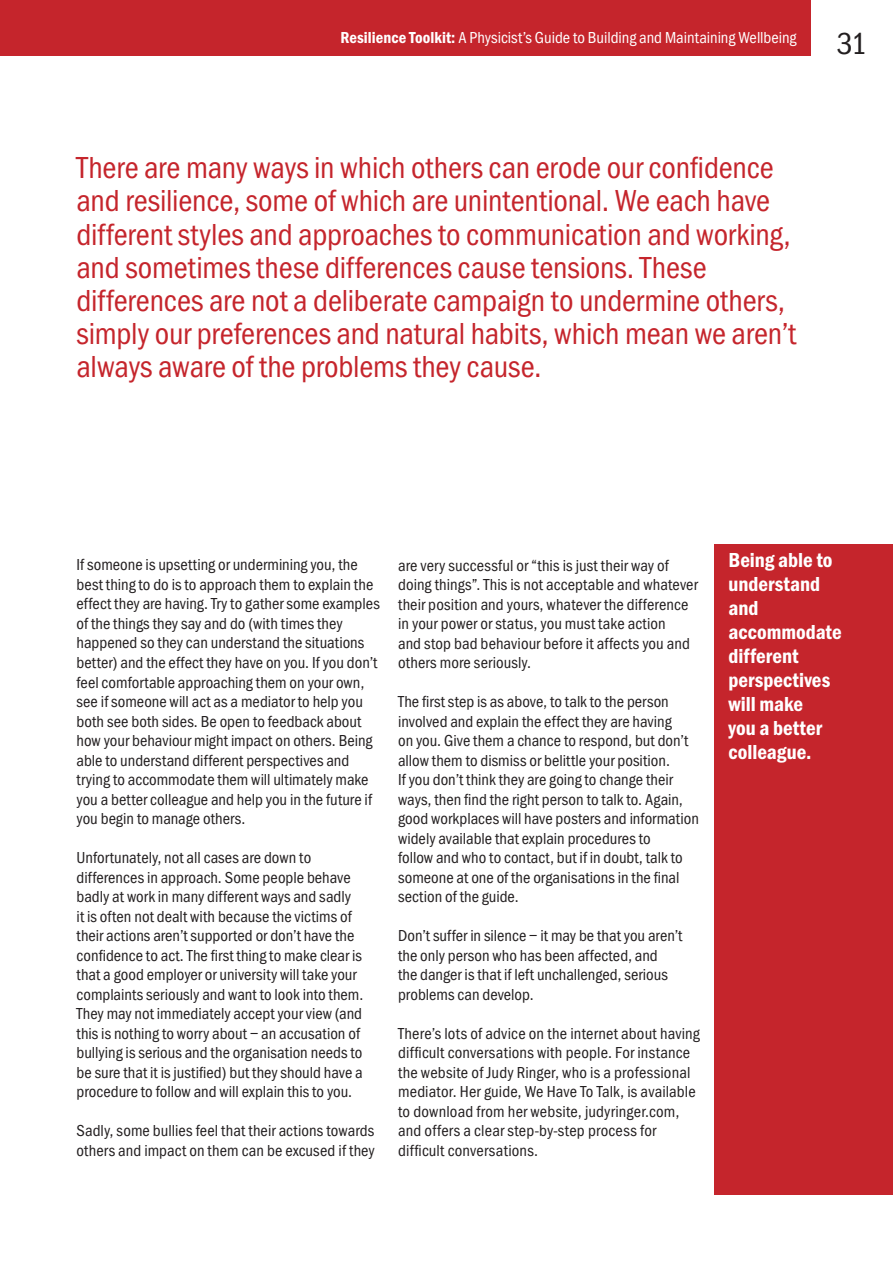
<style>
.page{position:relative;width:893px;height:1263px;background:#fff}
.page>*{position:absolute;margin:0;border:0;box-sizing:border-box;transform-origin:0 0}
.t1{font:31.5px/33px "Franklin Got Cd Io P";letter-spacing:-.005em;color:#c5252c}
.t2{font:31.5px "Franklin Got Cd Io P";color:#231f20}
.t3{font:600 21px/24px "Franklin Got Cd Io P";color:#fff}
.t4{font:16.5px/19.5px "Franklin Got Cd Io P";letter-spacing:.005em;color:#231f20}
.t5{font:16.5px "Franklin Got Cd Io P";letter-spacing:-.005em;color:#fff}
.t6{font:600 16.5px "Franklin Got Cd Io P";color:#fff}
.s1{font-weight:600}
.s2{font-weight:400}
</style>
<div class="page">
<div style="left:714px;top:544px;width:179px;height:650px;background:#c5252c"></div>
<div style="left:0;top:0;width:811px;height:55px;background:#c5252c"></div>
<p class="t5" style="left:340px;top:28px;width:458px"><span class="s1">Resilience Toolkit:</span> A Physicist’s Guide to Building and Maintaining Wellbeing</p>
<p class="t6" style="left:681px;top:28px;width:117px">Wellbeing: <span class="s2">A Gu de</span></p>
<h1 class="t2" style="left:837px;top:26px;width:32px">31</h1>
<p class="t1" style="left:77px;top:152px;width:721px">There are many ways in which others can erode our confidence and resilience, some of which are unintentional. We each have different styles and approaches to communication and working, and sometimes these differences cause tensions. These differences are not a deliberate campaign to undermine others, simply our preferences and natural habits, which mean we aren’t always aware of the problems they cause.</p>
<p class="t4" style="left:77px;top:555px;width:305px">If someone is upsetting or undermining you, the best thing to do is to approach them to explain the effect they are having. Try to gather some examples of the things they say and do (with times they happened so they can understand the situations better) and the effect they have on you. If you don’t feel comfortable approaching them on your own, see if someone will act as a mediator to help you both see both sides. Be open to feedback about how your behaviour might impact on others. Being able to understand different perspectives and trying to accommodate them will ultimately make you a better colleague and help you in the future if you begin to manage others.</p>
<p class="t4" style="left:77px;top:848px;width:288px">Unfortunately, not all cases are down to differences in approach. Some people behave badly at work in many different ways and sadly<br>it is often not dealt with because the victims of their actions aren’t supported or don’t have the confidence to act. The first thing to make clear is that a good employer or university will take your complaints seriously and want to look into them.<br>They may not immediately accept your view (and this is nothing to worry about – an accusation of bullying is serious and the organisation needs to be sure that it is justified) but they should have a procedure to follow and will explain this to you.</p>
<p class="t4" style="left:77px;top:1121px;width:300px">Sadly, some bullies feel that their actions towards others and impact on them can be excused if they</p>
<p class="t4" style="left:398px;top:555px;width:301px">are very successful or “this is just their way of doing things”. This is not acceptable and whatever their position and yours, whatever the difference in your power or status, you must take action<br>and stop bad behaviour before it affects you and others more seriously.</p>
<p class="t4" style="left:398px;top:692px;width:302px">The first step is as above, to talk to the person involved and explain the effect they are having<br>on you. Give them a chance to respond, but don’t allow them to dismiss or belittle your position.<br>If you don’t think they are going to change their ways, then find the right person to talk to. Again, good workplaces will have posters and information widely available that explain procedures to<br>follow and who to contact, but if in doubt, talk to someone at one of the organisations in the final section of the guide.</p>
<p class="t4" style="left:398px;top:926px;width:286px">Don’t suffer in silence – it may be that you aren’t the only person who has been affected, and<br>the danger is that if left unchallenged, serious problems can develop.</p>
<p class="t4" style="left:398px;top:1024px;width:303px">There’s lots of advice on the internet about having difficult conversations with people. For instance the website of Judy Ringer, who is a professional mediator. Her guide, We Have To Talk, is available to download from her website, judyringer.com, and offers a clear step-by-step process for difficult conversations.</p>
<p class="t3" style="left:729px;top:548px;width:115px">Being able to understand and accommodate different perspectives will make<br>you a better colleague.</p>
</div>
